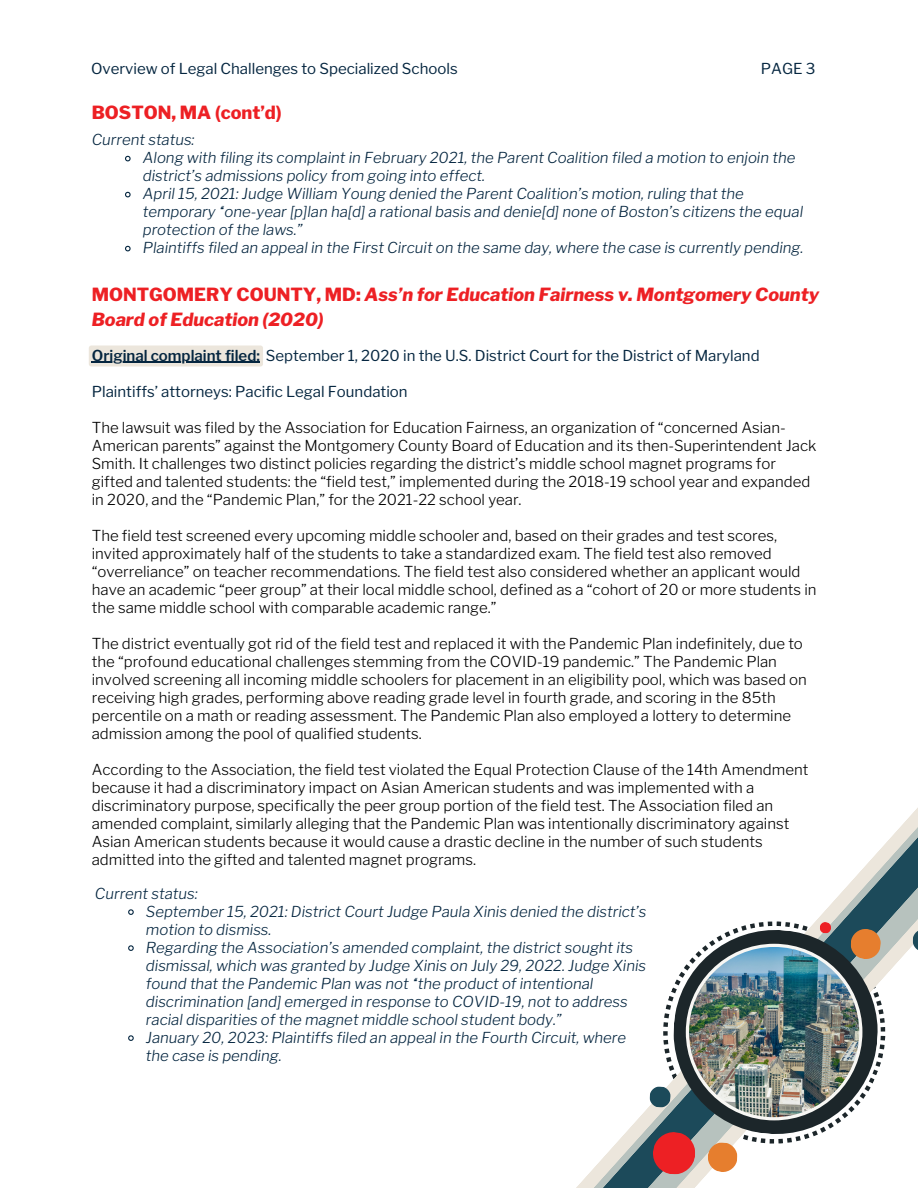
<style>
.page{position:relative;width:918px;height:1188px;background:#fff}
.page>*{position:absolute;margin:0;border:0;box-sizing:border-box;transform-origin:0 0}
.t1{font:italic 800 18px/24.8px "Libre Franklin";color:#ed2024}
.t2{font:800 18px "Libre Franklin";color:#ed2024}
.t3{font:300 15px/18px "Libre Franklin";color:#000}
.t4{font:italic 300 15px/18px "Libre Franklin";color:#052640}
.t5{font:15px "Libre Franklin";color:#052640}
.s1{font-style:normal}
.s2{font-weight:600}
</style>
<div class="page">
<svg style="left:125px;top:155px;width:6px;height:7px"></svg>
<svg style="left:125px;top:191px;width:6px;height:7px"></svg>
<svg style="left:125px;top:245px;width:6px;height:7px"></svg>
<svg style="left:89px;top:346px;width:174px;height:21px;background:#e2ded5"></svg>
<hr style="left:92px;top:362px;width:168px;height:1px;background:#052640">
<svg style="left:576px;top:808px;width:342px;height:380px"></svg>
<svg style="left:669px;top:926px;width:213px;height:212px"></svg>
<svg style="left:649px;top:1086px;width:22px;height:22px"></svg>
<svg style="left:707px;top:1142px;width:31px;height:31px"></svg>
<svg style="left:652px;top:1131px;width:44px;height:44px;background:#c3383d"></svg>
<svg style="left:912px;top:929px;width:6px;height:23px"></svg>
<img style="left:686px;top:922px;width:195px;height:198px">
<svg style="left:128px;top:909px;width:6px;height:6px"></svg>
<svg style="left:128px;top:945px;width:6px;height:6px"></svg>
<svg style="left:128px;top:1035px;width:6px;height:6px"></svg>
<p class="t5" style="left:91px;top:60px;width:368px">Overview of Legal Challenges to Specialized Schools</p>
<p class="t5" style="left:761px;top:60px;width:56px">PAGE 3</p>
<p class="t2" style="left:92px;top:102px;width:192px">BOSTON, MA (cont’d)</p>
<p class="t4" style="left:143px;top:149px;width:654px">Along with filing its complaint in February 2021, the Parent Coalition filed a motion to enjoin the district’s admissions policy from going into effect.</p>
<p class="t4" style="left:143px;top:185px;width:662px">April 15, 2021: Judge William Young denied the Parent Coalition’s motion, ruling that the temporary “one-year [p]lan ha[d] a rational basis and denie[d] none of Boston’s citizens the equal protection of the laws.”</p>
<p class="t4" style="left:143px;top:239px;width:662px">Plaintiffs filed an appeal in the First Circuit on the same day, where the case is currently pending.</p>
<p class="t4" style="left:92px;top:131px;width:104px">Current status:</p>
<p class="t1" style="left:92px;top:282px;width:729px"><span class="s1">MONTGOMERY COUNTY, MD:</span> Ass’n for Education Fairness v. Montgomery County<br>Board of Education (2020)</p>
<p class="t5" style="left:92px;top:346px;width:669px"><span class="s2">Original complaint filed:</span> September 1, 2020 in the U.S. District Court for the District of Maryland</p>
<p class="t5" style="left:92px;top:382px;width:317px">Plaintiffs’ attorneys: Pacific Legal Foundation</p>
<p class="t3" style="left:92px;top:418px;width:726px">The lawsuit was filed by the Association for Education Fairness, an organization of “concerned Asian-American parents” against the Montgomery County Board of Education and its then-Superintendent Jack Smith. It challenges two distinct policies regarding the district’s middle school magnet programs for gifted and talented students: the “field test,” implemented during the 2018-19 school year and expanded in 2020, and the “Pandemic Plan,” for the 2021-22 school year.</p>
<p class="t3" style="left:92px;top:526px;width:726px">The field test screened every upcoming middle schooler and, based on their grades and test scores, invited approximately half of the students to take a standardized exam. The field test also removed “overreliance” on teacher recommendations. The field test also considered whether an applicant would have an academic “peer group” at their local middle school, defined as a “cohort of 20 or more students in the same middle school with comparable academic range.”</p>
<p class="t3" style="left:92px;top:634px;width:717px">The district eventually got rid of the field test and replaced it with the Pandemic Plan indefinitely, due to the “profound educational challenges stemming from the COVID-19 pandemic.” The Pandemic Plan involved screening all incoming middle schoolers for placement in an eligibility pool, which was based on receiving high grades, performing above reading grade level in fourth grade, and scoring in the 85th percentile on a math or reading assessment. The Pandemic Plan also employed a lottery to determine admission among the pool of qualified students.</p>
<p class="t3" style="left:92px;top:760px;width:718px">According to the Association, the field test violated the Equal Protection Clause of the 14th Amendment because it had a discriminatory impact on Asian American students and was implemented with a discriminatory purpose, specifically the peer group portion of the field test. The Association filed an amended complaint, similarly alleging that the Pandemic Plan was intentionally discriminatory against Asian American students because it would cause a drastic decline in the number of such students admitted into the gifted and talented magnet programs.</p>
<p class="t4" style="left:146px;top:902px;width:502px">September 15, 2021: District Court Judge Paula Xinis denied the district’s motion to dismiss.</p>
<p class="t4" style="left:146px;top:938px;width:502px">Regarding the Association’s amended complaint, the district sought its dismissal, which was granted by Judge Xinis on July 29, 2022. Judge Xinis found that the Pandemic Plan was not “the product of intentional discrimination [and] emerged in response to COVID-19, not to address racial disparities of the magnet middle school student body.”</p>
<p class="t4" style="left:146px;top:1028px;width:482px">January 20, 2023: Plaintiffs filed an appeal in the Fourth Circuit, where the case is pending.</p>
<p class="t4" style="left:95px;top:884px;width:104px">Current status:</p>
</div>
